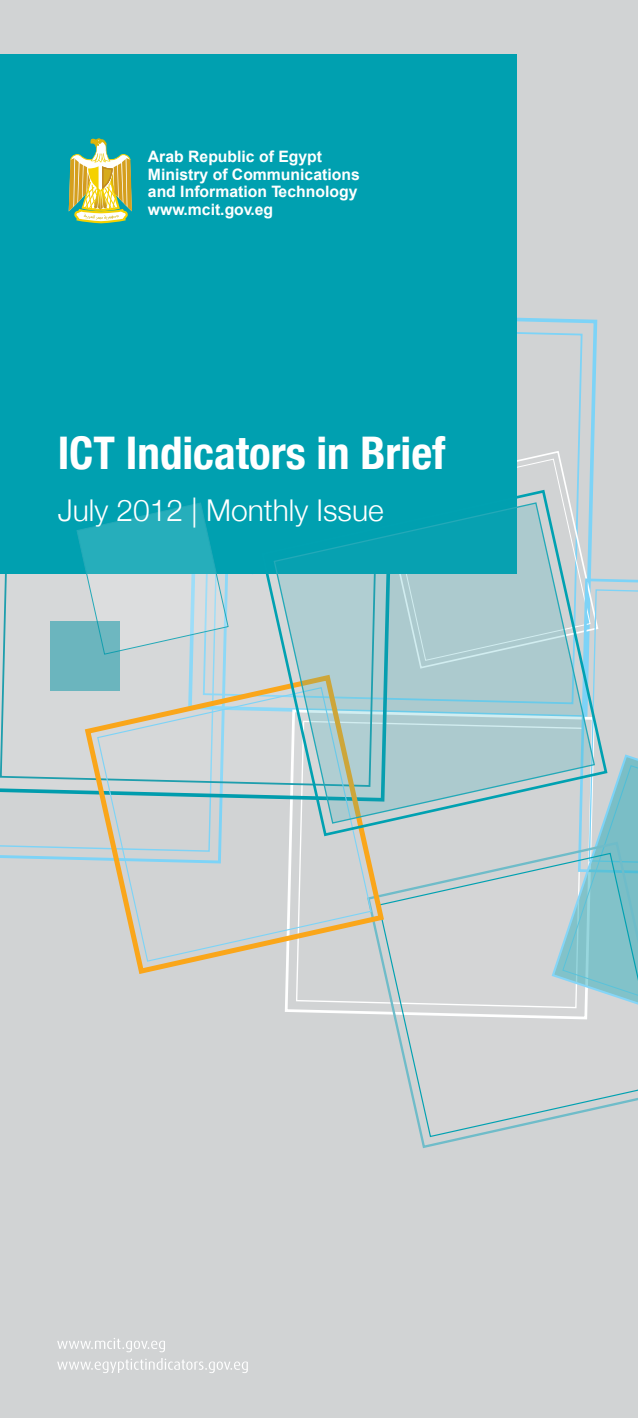
<style>
.page{position:relative;width:638px;height:1418px;background:#fff}
.page>*{position:absolute;margin:0;border:0;box-sizing:border-box;transform-origin:0 0}
.t1{font:700 condensed 45px "Helvetica Neue";color:#fff}
.t2{font:300 30px "Helvetica Neue";color:#fff}
.t3{font:700 15.75px/17.5px "Arial";color:#fff}
</style>
<div class="page">
<div style="left:0;top:0;width:638px;height:1417px;background:#d1d3d4"></div>
<svg style="left:516px;top:308px;width:83px;height:142px;background:#c6d2d6"></svg>
<svg style="left:516px;top:450px;width:83px;height:38px;background:#cbd5d8"></svg>
<svg style="left:283px;top:837px;width:267px;height:183px;background:#d5d7d8"></svg>
<svg style="left:0;top:803px;width:82px;height:62px;background:#cbd3d6"></svg>
<div style="left:0;top:574px;width:259px;height:229px;background:#d6d8d9"></div>
<svg style="left:550px;top:577px;width:88px;height:263px;background:#b7cdd1"></svg>
<svg style="left:366px;top:840px;width:272px;height:309px;background:#c5d1d4"></svg>
<svg style="left:82px;top:671px;width:305px;height:306px;background:#cfd1cc"></svg>
<div style="left:0;top:54px;width:516px;height:520px;background:#00a0b0"></div>
<svg style="left:69px;top:138px;width:63px;height:86px"></svg>
<svg style="left:76px;top:502px;width:153px;height:153px"></svg>
<div style="left:50px;top:620px;width:70px;height:70px;background:#6bb5be"></div>
<svg style="left:259px;top:488px;width:350px;height:349px"></svg>
<svg style="left:57px;top:1337px;width:191px;height:35px;background:#d6d8d9"></svg>
<p class="t3" style="left:148px;top:148px;width:213px">Arab Republic of Egypt<br>Ministry of Communications and Information Technology www.mcit.gov.eg</p>
<h1 class="t1" style="left:58px;top:426px;width:389px">ICT Indicators in Brief</h1>
<h2 class="t2" style="left:58px;top:492px;width:327px">July 2012 | Monthly Issue</h2>
</div>
